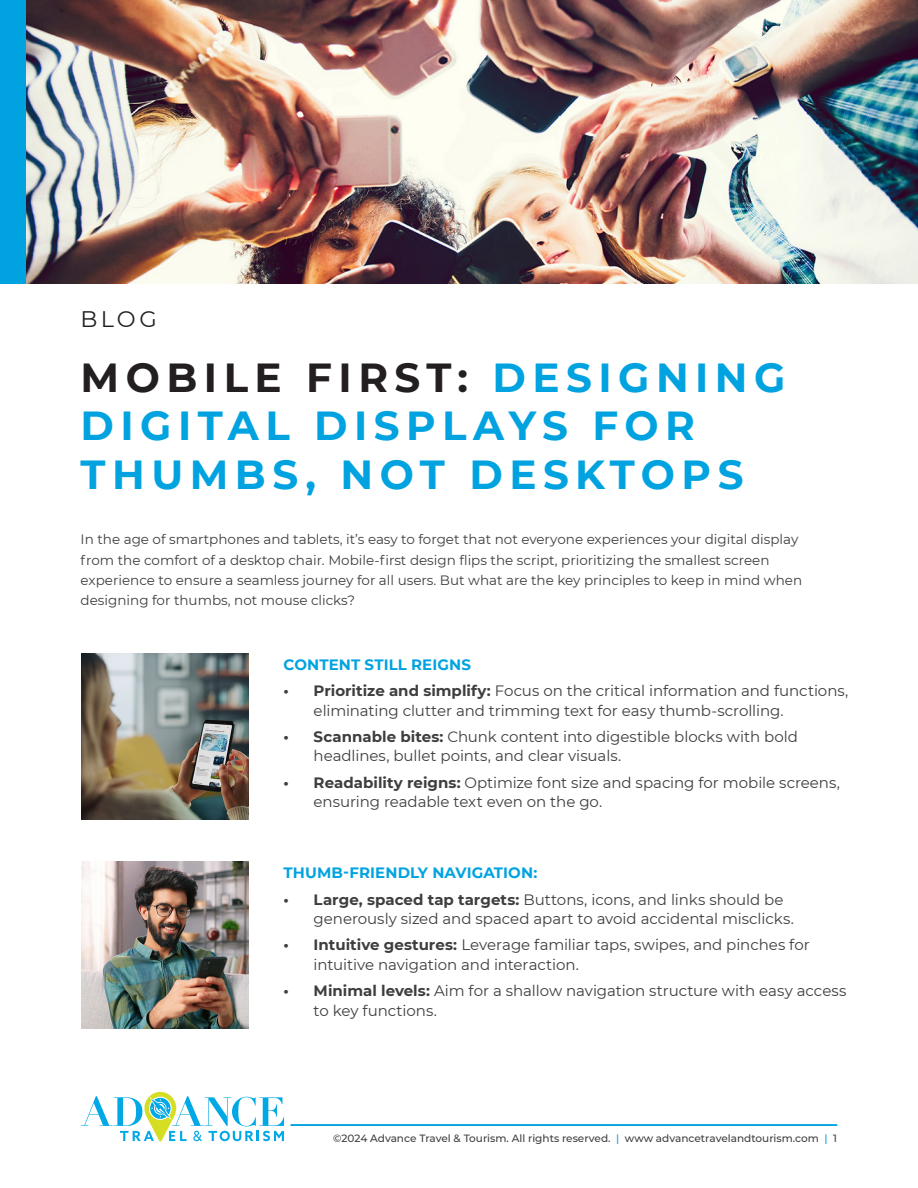
<style>
.page{position:relative;width:918px;height:1188px;background:#fff}
.page>*{position:absolute;margin:0;border:0;box-sizing:border-box;transform-origin:0 0}
.t1{font:700 40.5px/48.6px "Montserrat";letter-spacing:.16em;color:#00a3e0}
.M-Header1{font:22.5px "Montserrat";color:#231f20}
.BodyIndent{font:15px/19.5px "Montserrat";letter-spacing:-.005em;color:#3e3e3f}
.BodyIndent-2{font:700 15px "Montserrat";letter-spacing:.005em;color:#00a3e0}
.t2{font:13.5px/20.2px "Montserrat";color:#3e3e3f}
.t3{font:500 10.5px "Montserrat";color:#3e3e3f}
.s1{color:#231f20}
.s2{font-weight:700}
.s3{color:#00a3e0}
</style>
<div class="page">
<div style="left:0;top:0;width:27px;height:284px;background:#00a3e0"></div>
<svg style="left:81px;top:1092px;width:203px;height:50px"></svg>
<hr style="left:291px;top:1124px;width:546px;height:2px;background:#00a3e0">
<img style="left:27px;top:0;width:890px;height:284px">
<img style="left:81px;top:653px;width:167px;height:167px">
<img style="left:81px;top:862px;width:167px;height:166px">
<p class="M-Header1" style="left:81px;top:303px;width:78px">BLOG</p>
<p class="t1" style="left:81px;top:351px;width:706px"><span class="s1">MOBILE FIRST:</span> DESIGNING<br>DIGITAL DISPLAYS FOR<br>THUMBS, NOT DESKTOPS</p>
<p class="t2" style="left:81px;top:529px;width:723px">In the age of smartphones and tablets, it’s easy to forget that not everyone experiences your digital display from the comfort of a desktop chair. Mobile-first design flips the script, prioritizing the smallest screen experience to ensure a seamless journey for all users. But what are the key principles to keep in mind when designing for thumbs, not mouse clicks?</p>
<p class="BodyIndent-2" style="left:284px;top:654px;width:189px">CONTENT STILL REIGNS</p>
<p class="BodyIndent" style="left:314px;top:680px;width:536px;text-indent:-30px"><span class="s2">• Prioritize and simplify:</span> Focus on the critical information and functions, eliminating clutter and trimming text for easy thumb-scrolling.</p>
<p class="BodyIndent" style="left:314px;top:726px;width:486px;text-indent:-30px"><span class="s2">• Scannable bites:</span> Chunk content into digestible blocks with bold headlines, bullet points, and clear visuals.</p>
<p class="BodyIndent" style="left:314px;top:772px;width:528px;text-indent:-30px"><span class="s2">• Readability reigns:</span> Optimize font size and spacing for mobile screens, ensuring readable text even on the go.</p>
<p class="BodyIndent-2" style="left:284px;top:862px;width:255px">THUMB-FRIENDLY NAVIGATION:</p>
<p class="BodyIndent" style="left:314px;top:889px;width:482px;text-indent:-30px"><span class="s2">• Large, spaced tap targets:</span> Buttons, icons, and links should be generously sized and spaced apart to avoid accidental misclicks.</p>
<p class="BodyIndent" style="left:314px;top:935px;width:498px;text-indent:-30px"><span class="s2">• Intuitive gestures:</span> Leverage familiar taps, swipes, and pinches for intuitive navigation and interaction.</p>
<p class="BodyIndent" style="left:314px;top:980px;width:534px;text-indent:-30px"><span class="s2">• Minimal levels:</span> Aim for a shallow navigation structure with easy access to key functions.</p>
<p class="t3" style="left:333px;top:1131px;width:505px">©2024 Advance Travel &amp; Tourism. All rights reserved. <span class="s3">|</span> www advancetravelandtourism.com <span class="s3">|</span> 1</p>
</div>
